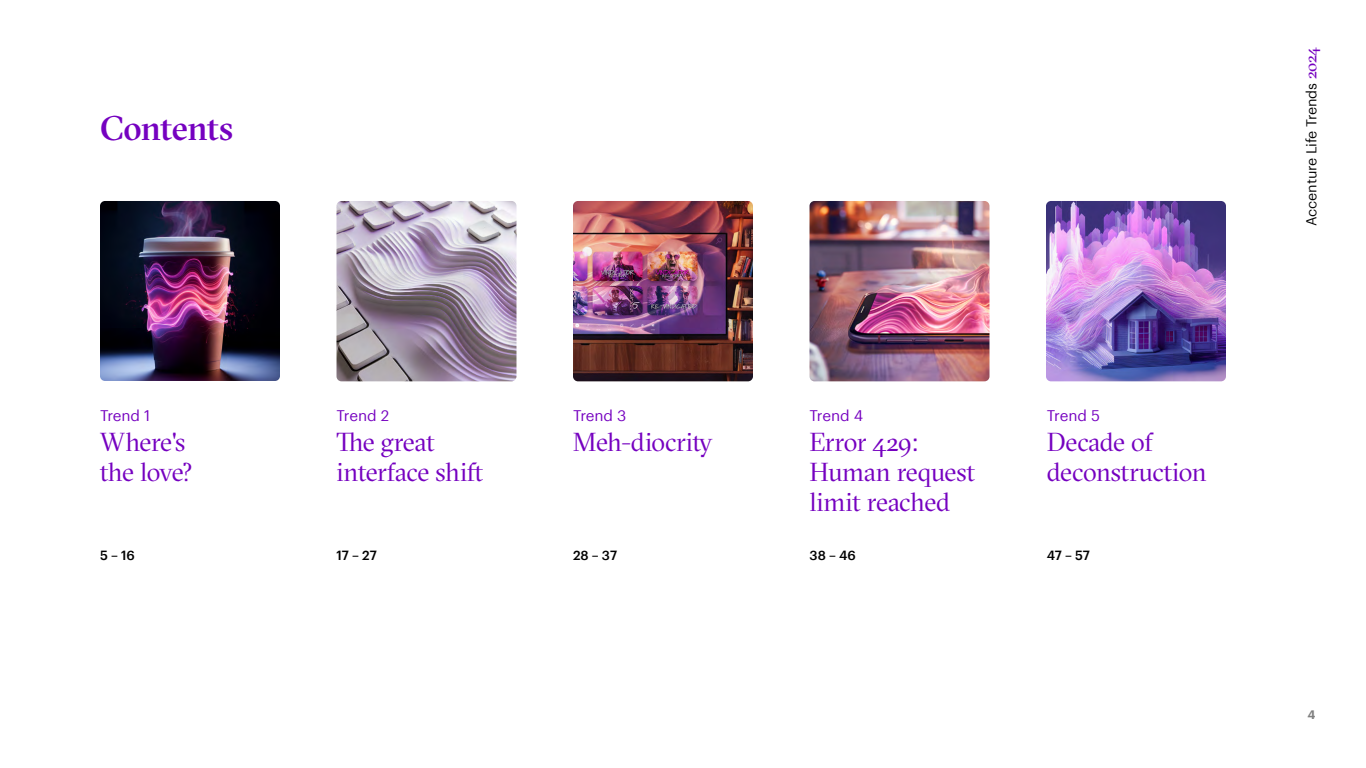
<style>
.page{position:relative;width:1366px;height:768px;background:#fff}
.page>*{position:absolute;margin:0;border:0;box-sizing:border-box;transform-origin:0 0}
.t1{font:500 34px "GT Sectra Fine";letter-spacing:-.02em;color:#7500c0}
.t2{font:26px/30px "GT Sectra Fine";letter-spacing:-.015em;color:#7500c0}
.t3{font:15px "Graphik";letter-spacing:-.015em;color:#7500c0}
.t4{font:14px "Graphik";letter-spacing:-.01em;color:#000}
.t5{font:500 13px "Graphik";letter-spacing:-.005em;color:#000}
.t6{font:600 12px "Graphik";color:#808080}
.s1{font-family:"GT Sectra Fine";font-size:16px;color:#7500c0}
</style>
<div class="page">
<img style="left:100px;top:201px;width:180px;height:180px">
<img style="left:336px;top:201px;width:180px;height:180px">
<img style="left:573px;top:201px;width:180px;height:180px">
<img style="left:810px;top:201px;width:180px;height:180px">
<img style="left:1046px;top:201px;width:180px;height:180px">
<h1 class="t1" style="left:100px;top:109px;width:135px">Contents</h1>
<p class="t3" style="left:100px;top:405px;width:52px">Trend 1</p>
<p class="t2" style="left:100px;top:428px;width:94px">Where's the love?</p>
<p class="t5" style="left:100px;top:545px;width:36px">5 – 16</p>
<p class="t3" style="left:336px;top:405px;width:54px">Trend 2</p>
<p class="t2" style="left:337px;top:428px;width:148px">The great interface shift</p>
<p class="t5" style="left:336px;top:545px;width:42px">17 – 27</p>
<p class="t3" style="left:573px;top:405px;width:55px">Trend 3</p>
<p class="t2" style="left:573px;top:428px;width:141px">Meh-diocrity</p>
<p class="t5" style="left:573px;top:545px;width:46px">28 – 37</p>
<p class="t3" style="left:809px;top:405px;width:55px">Trend 4</p>
<p class="t2" style="left:810px;top:428px;width:167px">Error 429:<br>Human request limit reached</p>
<p class="t5" style="left:810px;top:545px;width:48px">38 – 46</p>
<p class="t3" style="left:1047px;top:405px;width:55px">Trend 5</p>
<p class="t2" style="left:1047px;top:427px;width:161px">Decade of deconstruction</p>
<p class="t5" style="left:1047px;top:545px;width:45px">47 – 57</p>
<p class="t4" style="left:1301px;top:226px;width:181px;rotate:-90deg">Accenture Life Trends <span class="s1">2024</span></p>
<p class="t6" style="left:1307px;top:706px;width:10px">4</p>
</div>
